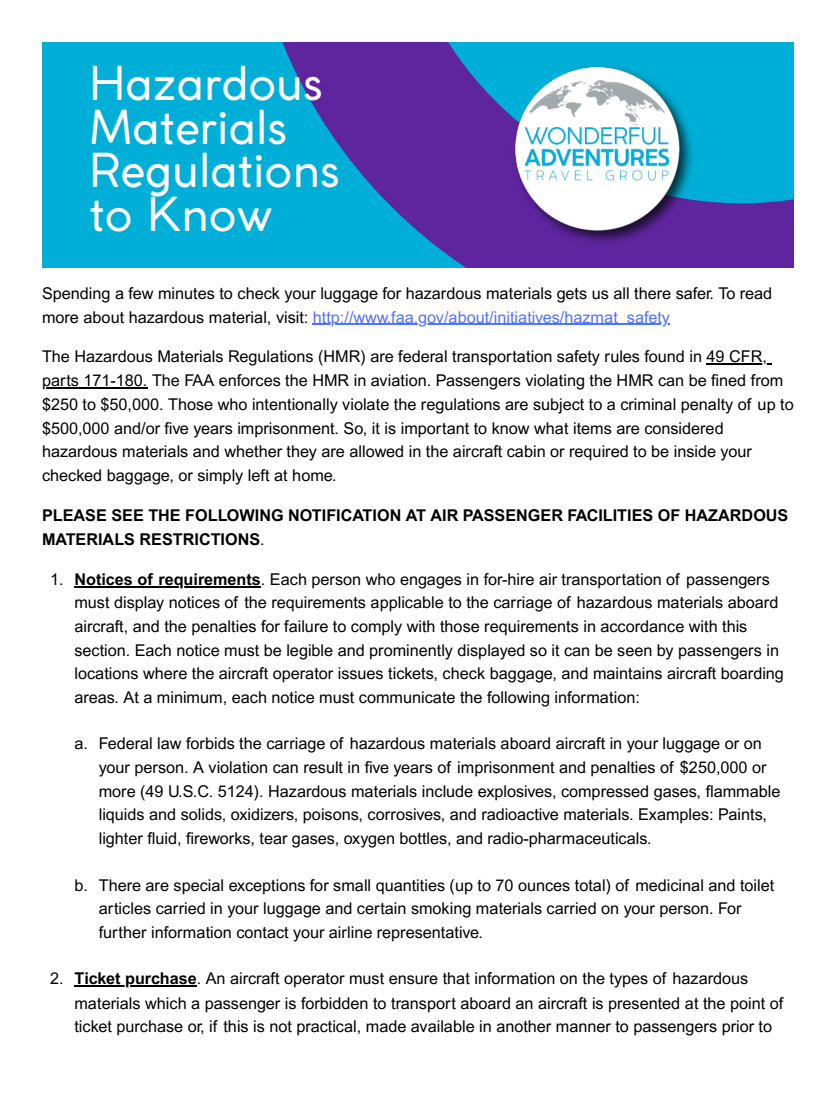
<style>
.page{position:relative;width:836px;height:1103px;background:#fff}
.page>*{position:absolute;margin:0;border:0;box-sizing:border-box;transform-origin:0 0}
.t1{font:46.2px/43.7px "Coco Gothic";color:#fff}
.t2{font:16.2px/23.9px "Arial MT Pro";color:#000}
.t3{font:700 16.2px/23.2px "Arial MT Pro";color:#000}
.s1{color:#5271ff}
.s2{font-weight:400}
.s3{font-weight:700}
</style>
<div class="page">
<hr style="left:313px;top:324px;width:357px;height:1px;background:#5271ff">
<hr style="left:706px;top:363px;width:61px;height:1px;background:#000">
<hr style="left:42px;top:387px;width:105px;height:1px;background:#000">
<div style="left:42px;top:42px;width:751px;height:225px;background:#00afd7"></div>
<svg style="left:260px;top:42px;width:533px;height:226px"></svg>
<img style="left:508px;top:60px;width:190px;height:189px">
<hr style="left:74px;top:586px;width:187px;height:1px;background:#000">
<hr style="left:74px;top:985px;width:123px;height:1px;background:#000">
<p class="t1" style="left:90px;top:66px;width:252px">Hazardous<br>Materials<br>Regulations</p>
<p class="t1" style="left:90px;top:196px;width:184px">to Know</p>
<p class="t2" style="left:42px;top:284px;width:731px;line-height:23.2px">Spending a few minutes to check your luggage for hazardous materials gets us all there safer. To read more about hazardous material, visit: <span class="s1">http://www.faa.gov/about/initiatives/hazmat_safety</span></p>
<p class="t2" style="left:42px;top:347px;width:753px">The Hazardous Materials Regulations (HMR) are federal transportation safety rules found in 49 CFR, parts 171-180. The FAA enforces the HMR in aviation. Passengers violating the HMR can be fi ned from $250 to $50,000. Those who intentionally violate the regulations are subject to a criminal penalty of up to $500,000 and/or five years imprisonment. So, it is important to know what items are considered hazardous materials and whether they are allowed in the aircraft cabin or required to be inside your checked baggage, or simply left at home.</p>
<p class="t3" style="left:42px;top:506px;width:748px">PLEASE SEE THE FOLLOWING NOTIFICATION AT AIR PASSENGER FACILITIES OF HAZARDOUS<br>MATERIALS RESTRICTIONS<span class="s2">.</span></p>
<p class="t2" style="left:50px;top:569px;width:15px">1.</p>
<p class="t2" style="left:50px;top:968px;width:15px">2.</p>
<p class="t2" style="left:74px;top:569px;width:711px"><span class="s3">Notices of requirements</span>. Each person who engages in for-hire air transportation of passengers must display notices of the requirements applicable to the carriage of hazardous materials aboard aircraft, and the penalties for failure to comply with those requirements in accordance with this section. Each notice must be legible and prominently displayed so it can be seen by passengers in locations where the aircraft operator issues tickets, check baggage, and maintains aircraft boarding areas. At a minimum, each notice must communicate the following information:</p>
<p class="t2" style="left:74px;top:733px;width:15px">a.</p>
<p class="t2" style="left:99px;top:733px;width:683px">Federal law forbids the carriage of hazardous materials aboard aircraft in your luggage or on your person. A violation can result in five years of imprisonment and penalties of $250,000 or more (49 U.S.C. 5124). Hazardous materials include explosives, compressed gases, flammable liquids and solids, oxidizers, poisons, corrosives, and radioactive materials. Examples: Paints, lighter fl uid, fireworks, tear gases, oxygen bottles, and radio-pharmaceuticals.</p>
<p class="t2" style="left:74px;top:875px;width:15px">b.</p>
<p class="t2" style="left:99px;top:875px;width:677px;line-height:23.2px">There are special exceptions for small quantities (up to 70 ounces total) of medicinal and toilet articles carried in your luggage and certain smoking materials carried on your person. For further information contact your airline representative.</p>
<p class="t2" style="left:74px;top:968px;width:710px"><span class="s3">Ticket purchase</span>. An aircraft operator must ensure that information on the types of hazardous materials which a passenger is forbidden to transport aboard an aircraft is presented at the point of ticket purchase or, if this is not practical, made available in another manner to passengers prior to</p>
</div>
